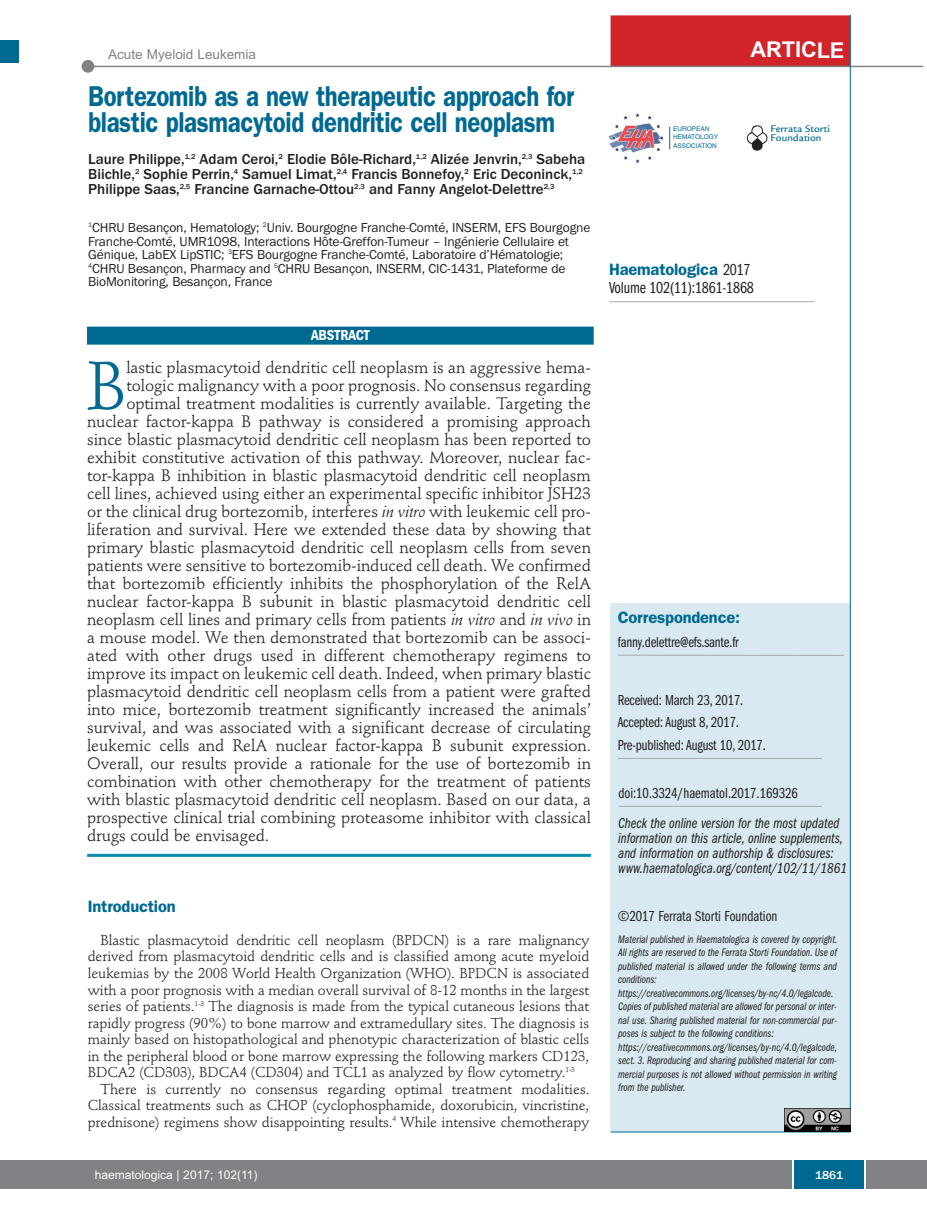
<style>
.page{position:relative;width:927px;height:1225px;background:#fff}
.page>*{position:absolute;margin:0;border:0;box-sizing:border-box;transform-origin:0 0}
.t1{font:66.9px "Stempel Schneidler";color:#006991}
.t2{font:600 28.8px/25.5px "Franklin Gothic";letter-spacing:-.015em;color:#006991;scale:.83 1}
.t3{font:700 21.75px "Arial";letter-spacing:-.01em;color:#fff}
.t4{font:16.5px "Stempel Schneidler";letter-spacing:-.005em;color:#231f20}
.t5{font:600 16.5px "Franklin Gothic";letter-spacing:-.01em;color:#006991}
.t6{font:16.5px "Franklin Gothic Book Cmpr";letter-spacing:-.01em;color:#231f20}
.t7{font:500 15px/15px "Franklin Gothic";color:#231f20}
.t8{font:15px/15px "Franklin Gothic Book Cmpr Ital";color:#231f20}
.t9{font:15px/22.5px "Franklin Gothic Book Cmpr";letter-spacing:-.01em;color:#231f20}
.t10{font:600 condensed 15px "Franklin Gothic";letter-spacing:-.005em;color:#fff}
.t11{font:14.25px/16.5px "Stempel Schneidler";letter-spacing:-.005em;color:#231f20;text-align:justify}
.t12{font:13.5px/13.5px "Franklin Gothic";letter-spacing:-.01em;color:#231f20}
.t13{font:13.5px "Arial";color:#808285}
.t14{font:12px "Arial";color:#fff}
.t15{font:500 12px "Franklin Gothic";color:#fff}
.t16{font:11.25px/13.5px "Franklin Gothic Book Cmpr Ital";color:#231f20}
.t17{font:500 10.5px/9px "Legacy Sans";color:#006991}
.t18{font:6.45px/8.7px "Helvetica";color:#006991}
.s1{font-style:italic}
.s2{font-family:"Franklin Gothic Book Cmpr";font-weight:400;color:#231f20}
</style>
<div class="page">
<div style="left:18px;top:1160px;width:909px;height:28px;background:#808285"></div>
<div style="left:794px;top:1160px;width:70px;height:28px;background:#006991"></div>
<hr style="left:792px;top:1160px;width:2px;height:28px;background:#fff">
<hr style="left:864px;top:1160px;width:2px;height:28px;background:#fff">
<div style="left:611px;top:603px;width:239px;height:529px;background:#d8e9f1"></div>
<hr style="left:618px;top:758px;width:204px;height:1px;background:#a8a9ad">
<hr style="left:618px;top:655px;width:226px;height:1px;background:#a8a9ad">
<hr style="left:611px;top:1131px;width:239px;height:1px;background:#006991">
<img style="left:747px;top:125px;width:20px;height:26px">
<img style="left:608px;top:113px;width:56px;height:50px">
<svg style="left:669px;top:127px;width:1px;height:22px"></svg>
<hr style="left:609px;top:301px;width:205px;height:1px;background:#a8a9ad">
<div style="left:611px;top:15px;width:239px;height:52px;background:#d1232a"></div>
<hr style="left:87px;top:66px;width:836px;height:1px;background:#808285">
<div style="left:82px;top:60px;width:12px;height:13px;background:#808285;border-radius:50%"></div>
<hr style="left:618px;top:806px;width:204px;height:1px;background:#a8a9ad">
<hr style="left:850px;top:15px;width:1px;height:1116px;background:#006991">
<img style="left:785px;top:1108px;width:65px;height:23px">
<div style="left:0;top:40px;width:19px;height:22px;background:#006991"></div>
<div style="left:0;top:1160px;width:18px;height:28px;background:#808285"></div>
<hr style="left:87px;top:854px;width:504px;height:3px;background:#0d8aaf">
<div style="left:87px;top:327px;width:507px;height:18px;background:#006991"></div>
<p class="t13" style="left:108px;top:47px;width:149px">Acute Myeloid Leukemia</p>
<h3 class="t3" style="left:751px;top:37px;width:95px">ARTICLE</h3>
<h2 class="t2" style="left:88px;top:86px;width:587px">Bortezomib as a new therapeutic approach for blastic plasmacytoid dendritic cell neoplasm</h2>
<p class="t7" style="left:88px;top:151px;width:499px">Laure Philippe,<sup>1,2</sup> Adam Ceroi,<sup>2</sup> Elodie Bôle-Richard,<sup>1,2</sup> Alizée Jenvrin,<sup>2,3</sup> Sabeha<br>Biichle,<sup>2</sup> Sophie Perrin,<sup>4</sup> Samuel Limat,<sup>2,4</sup> Francis Bonnefoy,<sup>2</sup> Eric Deconinck,<sup>1,2<br></sup>Philippe Saas,<sup>2,5</sup> Francine Garnache-Ottou<sup>2,3</sup> and Fanny Angelot-Delettre<sup>2,3</sup></p>
<p class="t12" style="left:88px;top:221px;width:504px"><sup>1</sup>CHRU Besançon, Hematology; <sup>2</sup>Univ. Bourgogne Franche-Comté, INSERM, EFS Bourgogne Franche-Comté, UMR1098, Interactions Hôte-Greffon-Tumeur – Ingénierie Cellulaire et Génique, LabEX LipSTIC; <sup>3</sup>EFS Bourgogne Franche-Comté, Laboratoire d’Hématologie; <sup>4</sup>CHRU Besançon, Pharmacy and <sup>5</sup>CHRU Besançon, INSERM, CIC-1431, Plateforme de BioMonitoring, Besançon, France</p>
<p class="t10" style="left:311px;top:330px;width:60px">ABSTRACT</p>
<h1 class="t1" style="left:87px;top:358px;width:41px">B</h1>
<p class="t4" style="left:126px;top:360px;width:466px">lastic plasmacytoid dendritic cell neoplasm is an aggressive hema-</p>
<p class="t4" style="left:126px;top:378px;width:466px">tologic malignancy with a poor prognosis. No consensus regarding</p>
<p class="t4" style="left:126px;top:396px;width:466px">optimal treatment modalities is currently available. Targeting the</p>
<p class="t4" style="left:87px;top:414px;width:505px">nuclear factor-kappa B pathway is considered a promising approach</p>
<p class="t4" style="left:87px;top:432px;width:505px">since blastic plasmacytoid dendritic cell neoplasm has been reported to</p>
<p class="t4" style="left:87px;top:450px;width:505px">exhibit constitutive activation of this pathway. Moreover, nuclear fac-</p>
<p class="t4" style="left:87px;top:468px;width:505px">tor-kappa B inhibition in blastic plasmacytoid dendritic cell neoplasm</p>
<p class="t4" style="left:87px;top:486px;width:505px">cell lines, achieved using either an experimental specific inhibitor JSH23</p>
<p class="t4" style="left:87px;top:504px;width:505px">or the clinical drug bortezomib, interferes <span class="s1">in vitro</span> with leukemic cell pro-</p>
<p class="t4" style="left:87px;top:522px;width:505px">liferation and survival. Here we extended these data by showing that</p>
<p class="t4" style="left:87px;top:540px;width:505px">primary blastic plasmacytoid dendritic cell neoplasm cells from seven</p>
<p class="t4" style="left:87px;top:558px;width:505px">patients were sensitive to bortezomib-induced cell death. We confirmed</p>
<p class="t4" style="left:87px;top:576px;width:505px">that bortezomib efficiently inhibits the phosphorylation of the RelA</p>
<p class="t4" style="left:87px;top:594px;width:505px">nuclear factor-kappa B subunit in blastic plasmacytoid dendritic cell</p>
<p class="t4" style="left:87px;top:612px;width:505px">neoplasm cell lines and primary cells from patients <span class="s1">in vitro</span> and <span class="s1">in vivo</span> in</p>
<p class="t4" style="left:87px;top:630px;width:505px">a mouse model. We then demonstrated that bortezomib can be associ-</p>
<p class="t4" style="left:87px;top:648px;width:505px">ated with other drugs used in different chemotherapy regimens to</p>
<p class="t4" style="left:87px;top:666px;width:505px">improve its impact on leukemic cell death. Indeed, when primary blastic</p>
<p class="t4" style="left:87px;top:684px;width:505px">plasmacytoid dendritic cell neoplasm cells from a patient were grafted</p>
<p class="t4" style="left:87px;top:702px;width:505px">into mice, bortezomib treatment significantly increased the animals’</p>
<p class="t4" style="left:87px;top:720px;width:505px">survival, and was associated with a significant decrease of circulating</p>
<p class="t4" style="left:87px;top:738px;width:505px">leukemic cells and RelA nuclear factor-kappa B subunit expression.</p>
<p class="t4" style="left:87px;top:756px;width:505px">Overall, our results provide a rationale for the use of bortezomib in</p>
<p class="t4" style="left:87px;top:774px;width:505px">combination with other chemotherapy for the treatment of patients</p>
<p class="t4" style="left:87px;top:792px;width:505px">with blastic plasmacytoid dendritic cell neoplasm. Based on our data, a</p>
<p class="t4" style="left:87px;top:810px;width:505px">prospective clinical trial combining proteasome inhibitor with classical</p>
<p class="t4" style="left:87px;top:828px;width:184px">drugs could be envisaged.</p>
<p class="t5" style="left:88px;top:900px;width:89px">Introduction</p>
<p class="t11" style="left:88px;top:933px;width:503px;text-indent:13px">Blastic plasmacytoid dendritic cell neoplasm (BPDCN) is a rare malignancy derived from plasmacytoid dendritic cells and is classified among acute myeloid leukemias by the 2008 World Health Organization (WHO). BPDCN is associated with a poor prognosis with a median overall survival of 8-12 months in the largest series of patients.<sup>1-3</sup> The diagnosis is made from the typical cutaneous lesions that rapidly progress (90%) to bone marrow and extramedullary sites. The diagnosis is mainly based on histopathological and phenotypic characterization of blastic cells in the peripheral blood or bone marrow expressing the following markers CD123, BDCA2 (CD303), BDCA4 (CD304) and TCL1 as analyzed by flow cytometry.<sup>1-3</sup></p>
<p class="t11" style="left:88px;top:1081px;width:503px;text-indent:13px">There is currently no consensus regarding optimal treatment modalities.<br>Classical treatments such as CHOP (cyclophosphamide, doxorubicin, vincristine, prednisone) regimens show disappointing results.<sup>4</sup> While intensive chemotherapy</p>
<p class="t18" style="left:673px;top:124px;width:47px">EUROPEAN<br>HEMATOLOGY<br>ASSOCIATION</p>
<p class="t17" style="left:771px;top:125px;width:61px">Ferrata Storti<br>Foundation</p>
<p class="t5" style="left:609px;top:264px;width:143px">Haematologica <span class="s2">2017</span></p>
<p class="t6" style="left:609px;top:282px;width:146px">Volume 102(11):1861-1868</p>
<p class="t5" style="left:618px;top:612px;width:124px">Correspondence:</p>
<p class="t9" style="left:618px;top:631px;width:123px">fanny.delettre@efs.sante.fr</p>
<p class="t9" style="left:618px;top:690px;width:150px">Received: March 23, 2017.<br>Accepted: August 8, 2017.<br>Pre-published: August 10, 2017.</p>
<p class="t9" style="left:618px;top:782px;width:181px">doi:10.3324/haematol.2017.169326</p>
<p class="t8" style="left:618px;top:817px;width:230px">Check the online version for the most updated information on this article, online supplements, and information on authorship &amp; disclosures: www.haematologica.org/content/102/11/1861</p>
<p class="t9" style="left:618px;top:906px;width:161px">©2017 Ferrata Storti Foundation</p>
<p class="t16" style="left:618px;top:933px;width:221px">Material published in Haematologica is covered by copyright.<br>All rights are reserved to the Ferrata Storti Foundation. Use of published material is allowed under the following terms and conditions: https://creativecommons.org/licenses/by-nc/4.0/legalcode.<br>Copies of published material are allowed for personal or inter&shy;nal use. Sharing published material for non-commercial pur&shy;poses is subject to the following conditions: https://creativecommons.org/licenses/by-nc/4.0/legalcode, sect. 3. Reproducing and sharing published material for com&shy;mercial purposes is not allowed without permission in writing from the publisher.</p>
<p class="t14" style="left:95px;top:1167px;width:164px">haematologica | 2017; 102(11)</p>
<p class="t15" style="left:815px;top:1167px;width:29px">1861</p>
</div>
